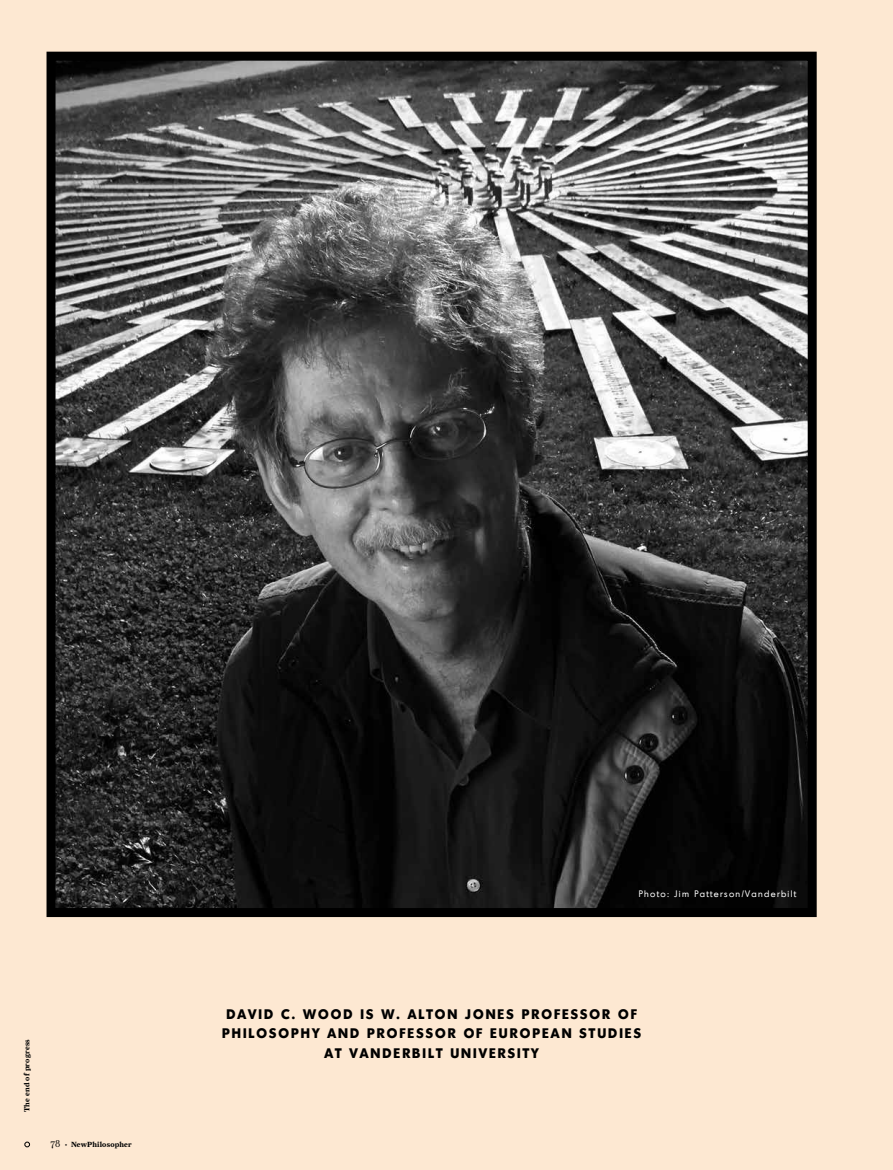
<style>
.page{position:relative;width:893px;height:1170px;background:#fff}
.page>*{position:absolute;margin:0;border:0;box-sizing:border-box;transform-origin:0 0}
.t1{font:700 13.5px/19.5px "Montreal";letter-spacing:.15em;color:#000;text-align:center}
.t2{font:9px "Montreal";letter-spacing:.15em;color:#fff}
.t3{font:7.5px "Farnham Display Bold OSF";letter-spacing:.025em;color:#000}
.s1{font-family:"Farnham Display Light OSF";font-size:10.5px}
.s2{font-family:"Farnham Display Black OSF"}
</style>
<div class="page">
<div style="left:0;top:0;width:893px;height:1169px;background:#fde8d2"></div>
<img style="left:57px;top:62px;width:750px;height:845px">
<div style="left:47px;top:52px;width:770px;height:865px;border:9px solid #000"></div>
<svg style="left:24px;top:1141px;width:6px;height:6px"></svg>
<p class="t3" style="left:22px;top:1112px;width:74px;rotate:-90deg">The end of progress</p>
<p class="t3" style="left:50px;top:1140px;width:83px"><span class="s1">78</span> <span class="s2">·</span> NewPhilosopher</p>
<p class="t2" style="left:639px;top:887px;width:159px">Photo: Jim Patterson/Vanderbilt</p>
<p class="t1" style="left:222px;top:1003px;width:420px">DAVID C. WOOD IS W. ALTON JONES PROFESSOR OF<br>PHILOSOPHY AND PROFESSOR OF EUROPEAN STUDIES<br>AT VANDERBILT UNIVERSITY</p>
</div>
